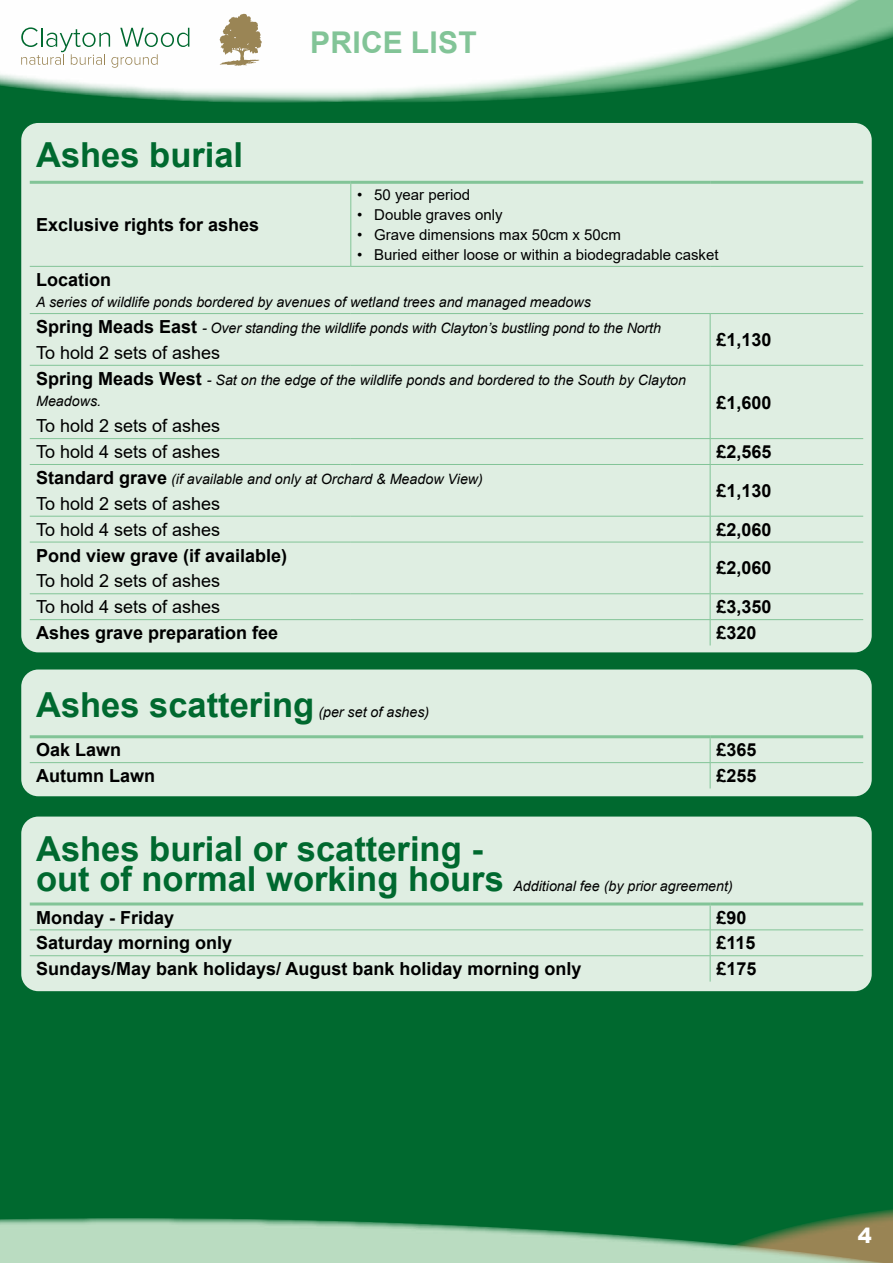
<style>
.page{position:relative;width:893px;height:1263px;background:#00692f}
.page>*{position:absolute;margin:0;border:0;box-sizing:border-box;transform-origin:0 0}
.t1{font:700 34.5px/30px "Arial";color:#00692f}
.t2{font:700 30px "Arial";letter-spacing:.01em;color:#82c497}
.t3{font:900 21px "Arial";color:#fff}
.t4{font:700 18px "Arial";color:#000}
.t5{font:18px "Arial";color:#000}
.t6{font:15px "Arial";color:#000}
.t7{font:italic 14.25px/25.8px "Arial";color:#000}
.s1{font-weight:700;font-style:normal;font-size:18px}
</style>
<div class="page">
<svg style="left:0;top:0;width:893px;height:103px;background:#bedac9"></svg>
<svg style="left:220px;top:14px;width:42px;height:52px;background:#c1b497"></svg>
<svg style="left:21px;top:27px;width:168px;height:41px;background:#e1eae3"></svg>
<svg style="left:0;top:1209px;width:893px;height:54px"></svg>
<div style="left:21px;top:816px;width:851px;height:175px;background:#dfeee2;border-radius:17px"></div>
<div style="left:21px;top:123px;width:851px;height:529px;background:#dfeee2;border-radius:17px"></div>
<hr style="left:30px;top:266px;width:321px;height:1px;background:#82c497">
<hr style="left:351px;top:266px;width:359px;height:1px;background:#82c497">
<hr style="left:710px;top:266px;width:153px;height:1px;background:#82c497">
<hr style="left:30px;top:313px;width:321px;height:1px;background:#82c497">
<hr style="left:351px;top:313px;width:359px;height:1px;background:#82c497">
<hr style="left:710px;top:313px;width:153px;height:1px;background:#82c497">
<hr style="left:30px;top:365px;width:321px;height:1px;background:#82c497">
<hr style="left:351px;top:365px;width:359px;height:1px;background:#82c497">
<hr style="left:710px;top:365px;width:153px;height:1px;background:#82c497">
<hr style="left:30px;top:438px;width:321px;height:1px;background:#82c497">
<hr style="left:351px;top:438px;width:359px;height:1px;background:#82c497">
<hr style="left:710px;top:438px;width:153px;height:1px;background:#82c497">
<hr style="left:30px;top:464px;width:321px;height:1px;background:#82c497">
<hr style="left:351px;top:464px;width:359px;height:1px;background:#82c497">
<hr style="left:710px;top:464px;width:153px;height:1px;background:#82c497">
<hr style="left:30px;top:516px;width:321px;height:1px;background:#82c497">
<hr style="left:351px;top:516px;width:359px;height:1px;background:#82c497">
<hr style="left:710px;top:516px;width:153px;height:1px;background:#82c497">
<hr style="left:30px;top:542px;width:321px;height:1px;background:#82c497">
<hr style="left:351px;top:542px;width:359px;height:1px;background:#82c497">
<hr style="left:710px;top:542px;width:153px;height:1px;background:#82c497">
<hr style="left:30px;top:593px;width:321px;height:1px;background:#82c497">
<hr style="left:351px;top:593px;width:359px;height:1px;background:#82c497">
<hr style="left:710px;top:593px;width:153px;height:1px;background:#82c497">
<hr style="left:30px;top:619px;width:321px;height:1px;background:#82c497">
<hr style="left:351px;top:619px;width:359px;height:1px;background:#82c497">
<hr style="left:710px;top:619px;width:153px;height:1px;background:#82c497">
<hr style="left:350px;top:184px;width:1px;height:82px;background:#82c497">
<hr style="left:710px;top:314px;width:1px;height:51px;background:#82c497">
<hr style="left:710px;top:366px;width:1px;height:72px;background:#82c497">
<svg style="left:710px;top:439px;width:1px;height:25px"></svg>
<hr style="left:710px;top:465px;width:1px;height:51px;background:#82c497">
<svg style="left:710px;top:517px;width:1px;height:25px"></svg>
<hr style="left:710px;top:542px;width:1px;height:51px;background:#82c497">
<svg style="left:710px;top:594px;width:1px;height:51px"></svg>
<hr style="left:30px;top:181px;width:321px;height:3px;background:#82c497">
<hr style="left:351px;top:181px;width:359px;height:3px;background:#82c497">
<hr style="left:710px;top:181px;width:153px;height:3px;background:#82c497">
<hr style="left:30px;top:902px;width:680px;height:3px;background:#82c497">
<hr style="left:710px;top:902px;width:153px;height:3px;background:#82c497">
<hr style="left:30px;top:929px;width:680px;height:1px;background:#82c497">
<hr style="left:710px;top:929px;width:153px;height:1px;background:#82c497">
<hr style="left:30px;top:955px;width:680px;height:1px;background:#82c497">
<hr style="left:710px;top:955px;width:153px;height:1px;background:#82c497">
<svg style="left:710px;top:905px;width:1px;height:76px"></svg>
<div style="left:21px;top:669px;width:851px;height:127px;background:#dfeee2;border-radius:17px"></div>
<hr style="left:30px;top:735px;width:680px;height:3px;background:#82c497">
<hr style="left:710px;top:735px;width:153px;height:3px;background:#82c497">
<hr style="left:30px;top:762px;width:680px;height:1px;background:#82c497">
<hr style="left:710px;top:762px;width:153px;height:1px;background:#82c497">
<svg style="left:710px;top:738px;width:1px;height:50px"></svg>
<h1 class="t1" style="left:36px;top:140px;width:209px">Ashes burial</h1>
<p class="t4" style="left:36px;top:212px;width:225px">Exclusive rights for ashes</p>
<h2 class="t2" style="left:310px;top:22px;width:168px">PRICE LIST</h2>
<p class="t6" style="left:357px;top:184px;width:114px">• 50 year period</p>
<p class="t6" style="left:357px;top:204px;width:147px">• Double graves only</p>
<p class="t6" style="left:357px;top:224px;width:265px">• Grave dimensions max 50cm x 50cm</p>
<p class="t6" style="left:357px;top:244px;width:363px">• Buried either loose or within a biodegradable casket</p>
<p class="t4" style="left:36px;top:267px;width:77px">Location</p>
<p class="t7" style="left:36px;top:289px;width:626px">A series of wildlife ponds bordered by avenues of wetland trees and managed meadows<br><span class="s1">Spring Meads East</span> - Over standing the wildlife ponds with Clayton’s bustling pond to the North</p>
<p class="t5" style="left:36px;top:340px;width:186px">To hold 2 sets of ashes</p>
<p class="t7" style="left:36px;top:369px;width:651px;line-height:21.6px"><span class="s1">Spring Meads West</span> - Sat on the edge of the wildlife ponds and bordered to the South by Clayton<br>Meadows.</p>
<p class="t5" style="left:36px;top:413px;width:186px">To hold 2 sets of ashes</p>
<p class="t4" style="left:716px;top:327px;width:57px">£1,130</p>
<p class="t4" style="left:716px;top:389px;width:57px">£1,600</p>
<p class="t5" style="left:36px;top:439px;width:186px">To hold 4 sets of ashes</p>
<p class="t4" style="left:716px;top:439px;width:57px">£2,565</p>
<p class="t7" style="left:36px;top:466px;width:448px"><span class="s1">Standard grave</span> (if available and only at Orchard &amp; Meadow View)</p>
<p class="t5" style="left:36px;top:491px;width:186px">To hold 2 sets of ashes</p>
<p class="t4" style="left:716px;top:478px;width:57px">£1,130</p>
<p class="t5" style="left:36px;top:517px;width:186px">To hold 4 sets of ashes</p>
<p class="t4" style="left:716px;top:517px;width:57px">£2,060</p>
<p class="t4" style="left:36px;top:542px;width:253px">Pond view grave (if available)</p>
<p class="t5" style="left:36px;top:569px;width:186px">To hold 2 sets of ashes</p>
<p class="t4" style="left:716px;top:555px;width:57px">£2,060</p>
<p class="t5" style="left:36px;top:594px;width:186px">To hold 4 sets of ashes</p>
<p class="t4" style="left:716px;top:594px;width:57px">£3,350</p>
<p class="t4" style="left:36px;top:620px;width:244px">Ashes grave preparation fee</p>
<p class="t4" style="left:716px;top:620px;width:42px">£320</p>
<h1 class="t1" style="left:36px;top:691px;width:280px">Ashes scattering</h1>
<p class="t7" style="left:318px;top:700px;width:112px">(per set of ashes)</p>
<p class="t4" style="left:36px;top:737px;width:87px">Oak Lawn</p>
<p class="t4" style="left:716px;top:737px;width:42px">£365</p>
<p class="t4" style="left:36px;top:763px;width:120px">Autumn Lawn</p>
<p class="t4" style="left:716px;top:763px;width:42px">£255</p>
<h1 class="t1" style="left:36px;top:834px;width:469px">Ashes burial or scattering - out of normal working hours</h1>
<p class="t7" style="left:513px;top:873px;width:221px">Additional fee (by prior agreement)</p>
<p class="t4" style="left:36px;top:904px;width:140px">Monday - Friday</p>
<p class="t4" style="left:716px;top:904px;width:32px">£90</p>
<p class="t4" style="left:36px;top:930px;width:198px">Saturday morning only</p>
<p class="t4" style="left:716px;top:930px;width:41px">£115</p>
<p class="t4" style="left:36px;top:956px;width:547px">Sundays/May bank holidays/ August bank holiday morning only</p>
<p class="t4" style="left:716px;top:956px;width:42px">£175</p>
<h3 class="t3" style="left:858px;top:1220px;width:16px">4</h3>
</div>
